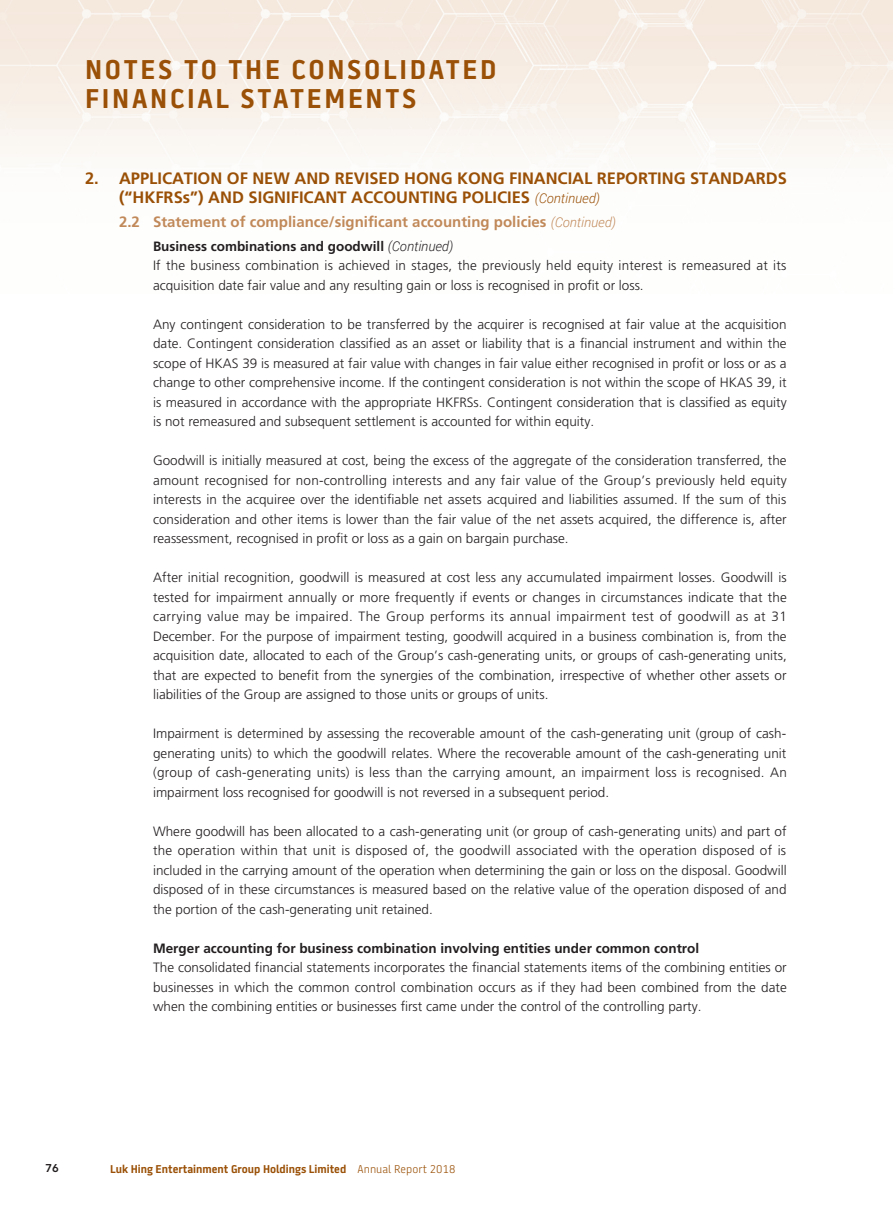
<style>
.page{position:relative;width:893px;height:1212px;background:#fff}
.page>*{position:absolute;margin:0;border:0;box-sizing:border-box;transform-origin:0 0}
.t1{font:700 27px/28.5px "Battersea";letter-spacing:.1em;color:#9a5006}
._01_H1{font:700 16.5px/19.5px "Frutiger LT Std";color:#9a5006}
._02_H2{font:700 15px "Frutiger LT Std";color:#c18959}
._00_txt{font:300 13.5px/19.5px "Frutiger LT Std";color:#231f20;text-align:justify}
._03_H3{font:700 13.5px "Frutiger LT Std";color:#231f20}
.t2{font:700 11.25px "Battersea";color:#9a5006}
.t3{font:800 11.25px "Avenir LT Std";color:#231f20}
.s1{font-family:"Roboto";font-weight:300;font-style:italic;font-size:13.5px}
.s2{font-family:"Roboto";font-weight:300;font-style:italic}
.s3{font-weight:300}
</style>
<div class="page">
<img style="left:0;top:0;width:893px;height:158px">
<h1 class="t1" style="left:85px;top:55px;width:413px">NOTES TO THE CONSOLIDATED<br>FINANCIAL STATEMENTS</h1>
<p class="_01_H1" style="left:119px;top:168px;width:669px;text-indent:-34px">2. APPLICATION OF NEW AND REVISED HONG KONG FINANCIAL REPORTING STANDARDS (“HKFRSs”) AND SIGNIFICANT ACCOUNTING POLICIES <span class="s1">(Continued)</span></p>
<p class="_02_H2" style="left:119px;top:213px;width:498px">2.2 Statement of compliance/significant accounting policies <span class="s1">(Continued)</span></p>
<p class="_03_H3" style="left:153px;top:238px;width:301px">Business combinations and goodwill <span class="s2">(Continued)</span></p>
<p class="_00_txt" style="left:153px;top:256px;width:635px">If the business combination is achieved in stages, the previously held equity interest is remeasured at its acquisition date fair value and any resulting gain or loss is recognised in profit or loss.</p>
<p class="_00_txt" style="left:153px;top:315px;width:635px">Any contingent consideration to be transferred by the acquirer is recognised at fair value at the acquisition date. Contingent consideration classified as an asset or liability that is a financial instrument and within the scope of HKAS 39 is measured at fair value with changes in fair value either recognised in profit or loss or as a change to other comprehensive income. If the contingent consideration is not within the scope of HKAS 39, it is measured in accordance with the appropriate HKFRSs. Contingent consideration that is classified as equity is not remeasured and subsequent settlement is accounted for within equity.</p>
<p class="_00_txt" style="left:153px;top:451px;width:635px">Goodwill is initially measured at cost, being the excess of the aggregate of the consideration transferred, the amount recognised for non-controlling interests and any fair value of the Group’s previously held equity interests in the acquiree over the identifiable net assets acquired and liabilities assumed. If the sum of this consideration and other items is lower than the fair value of the net assets acquired, the difference is, after reassessment, recognised in profit or loss as a gain on bargain purchase.</p>
<p class="_00_txt" style="left:153px;top:568px;width:635px">After initial recognition, goodwill is measured at cost less any accumulated impairment losses. Goodwill is tested for impairment annually or more frequently if events or changes in circumstances indicate that the carrying value may be impaired. The Group performs its annual impairment test of goodwill as at 31<br>December. For the purpose of impairment testing, goodwill acquired in a business combination is, from the acquisition date, allocated to each of the Group’s cash-generating units, or groups of cash-generating units, that are expected to benefit from the synergies of the combination, irrespective of whether other assets or liabilities of the Group are assigned to those units or groups of units.</p>
<p class="_00_txt" style="left:153px;top:724px;width:635px">Impairment is determined by assessing the recoverable amount of the cash-generating unit (group of cash&shy;generating units) to which the goodwill relates. Where the recoverable amount of the cash-generating unit (group of cash-generating units) is less than the carrying amount, an impairment loss is recognised. An impairment loss recognised for goodwill is not reversed in a subsequent period.</p>
<p class="_00_txt" style="left:153px;top:822px;width:635px">Where goodwill has been allocated to a cash-generating unit (or group of cash-generating units) and part of the operation within that unit is disposed of, the goodwill associated with the operation disposed of is included in the carrying amount of the operation when determining the gain or loss on the disposal. Goodwill disposed of in these circumstances is measured based on the relative value of the operation disposed of and the portion of the cash-generating unit retained.</p>
<p class="_03_H3" style="left:153px;top:940px;width:548px">Merger accounting for business combination involving entities under common control</p>
<p class="_00_txt" style="left:153px;top:958px;width:635px">The consolidated financial statements incorporates the financial statements items of the combining entities or businesses in which the common control combination occurs as if they had been combined from the date when the combining entities or businesses first came under the control of the controlling party.</p>
<p class="t3" style="left:45px;top:1162px;width:15px">76</p>
<p class="t2" style="left:110px;top:1162px;width:347px">Luk Hing Entertainment Group Holdings Limited <span class="s3">Annual Report 2018</span></p>
</div>
